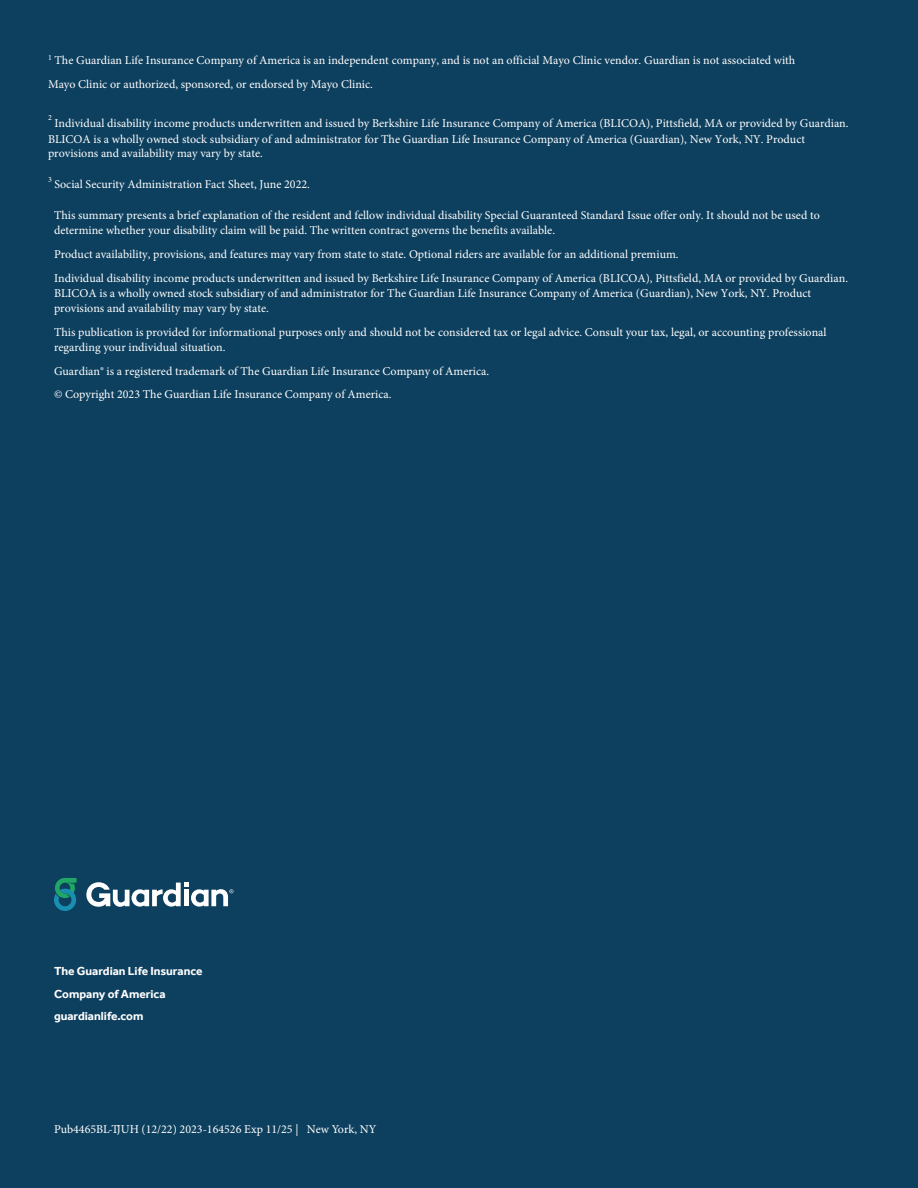
<style>
.page{position:relative;width:918px;height:1188px;background:#0d3f5e}
.page>*{position:absolute;margin:0;border:0;box-sizing:border-box;transform-origin:0 0}
.t1{font:12px/15px "Minion Pro";color:#fff}
.t2{font:700 12px "Effra";color:#fff}
.t3{font:7.95px "Minion Pro";color:#fff}
</style>
<div class="page">
<svg style="left:54px;top:878px;width:23px;height:33px"></svg>
<svg style="left:86px;top:882px;width:147px;height:25px"></svg>
<p class="t1" style="left:48px;top:48px;width:749px;line-height:23.7px"><sup>1</sup> The Guardian Life Insurance Company of America is an independent company, and is not an official Mayo Clinic vendor. Guardian is not associated with<br>Mayo Clinic or authorized, sponsored, or endorsed by Mayo Clinic.</p>
<p class="t3" style="left:48px;top:112px;width:5px">2</p>
<p class="t1" style="left:48px;top:116px;width:802px;text-indent:7px">Individual disability income products underwritten and issued by Berkshire Life Insurance Company of America (BLICOA), Pittsfield, MA or provided by Guardian.<br>BLICOA is a wholly owned stock subsidiary of and administrator for The Guardian Life Insurance Company of America (Guardian), New York, NY. Product provisions and availability may vary by state.</p>
<p class="t3" style="left:48px;top:174px;width:5px">3</p>
<p class="t1" style="left:55px;top:176px;width:257px">Social Security Administration Fact Sheet, June 2022.</p>
<p class="t1" style="left:54px;top:207px;width:767px">This summary presents a brief explanation of the resident and fellow individual disability Special Guaranteed Standard Issue offer only. It should not be used to determine whether your disability claim will be paid. The written contract governs the benefits available.</p>
<p class="t1" style="left:54px;top:242px;width:796px;line-height:24px">Product availability, provisions, and features may vary from state to state. Optional riders are available for an additional premium.<br>Individual disability income products underwritten and issued by Berkshire Life Insurance Company of America (BLICOA), Pittsfield, MA or provided by Guardian.</p>
<p class="t1" style="left:54px;top:285px;width:759px">BLICOA is a wholly owned stock subsidiary of and administrator for The Guardian Life Insurance Company of America (Guardian), New York, NY. Product provisions and availability may vary by state.</p>
<p class="t1" style="left:54px;top:324px;width:774px">This publication is provided for informational purposes only and should not be considered tax or legal advice. Consult your tax, legal, or accounting professional regarding your individual situation.</p>
<p class="t1" style="left:54px;top:359px;width:437px;line-height:24px">Guardian® is a registered trademark of The Guardian Life Insurance Company of America. © Copyright 2023 The Guardian Life Insurance Company of America.</p>
<p class="t2" style="left:54px;top:964px;width:150px">The Guardian Life Insurance</p>
<p class="t2" style="left:54px;top:987px;width:113px">Company of America</p>
<p class="t2" style="left:54px;top:1009px;width:91px">guardianlife.com</p>
<p class="t1" style="left:54px;top:1122px;width:324px">Pub4465BL-TJUH (12/22) 2023-164526 Exp 11/25 | New York, NY</p>
</div>
